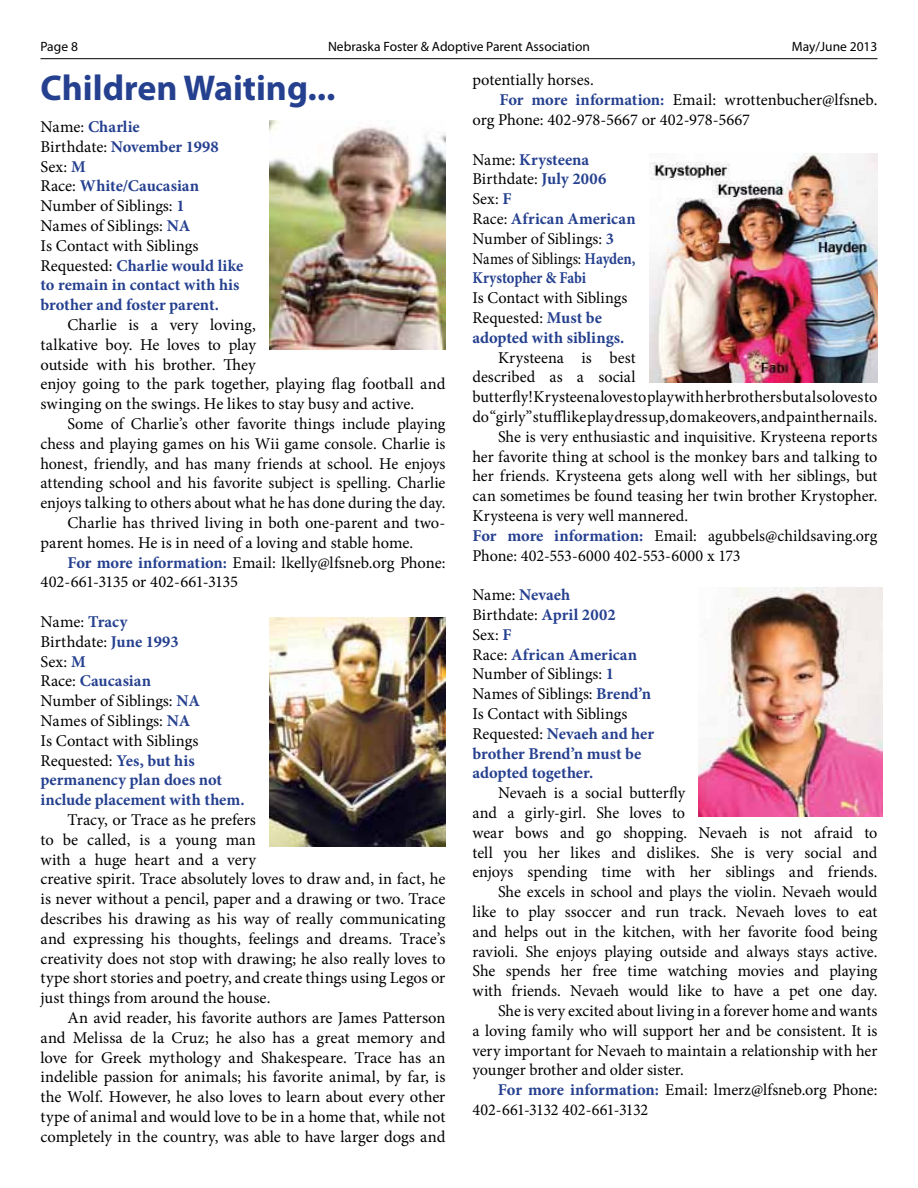
<style>
.page{position:relative;width:918px;height:1188px;background:#fff}
.page>*{position:absolute;margin:0;border:0;box-sizing:border-box;transform-origin:0 0}
.t1{font:700 36px "Myriad Pro";color:#25408f}
.t2{font:16.5px/19.8px "Minion Pro";color:#000}
.t3{font:700 16.5px/19.8px "Minion Pro";color:#25408f}
.t4{font:16.5px "Minion Pro";letter-spacing:-.02em;color:#000}
.t5{font:13.5px "Myriad Pro";color:#000}
.s1{font-weight:400;color:#000}
.s2{font-weight:700;color:#25408f}
</style>
<div class="page">
<hr style="left:40px;top:58px;width:838px;height:1px;background:#000">
<img style="left:269px;top:121px;width:177px;height:229px">
<img style="left:649px;top:153px;width:229px;height:229px">
<img style="left:269px;top:618px;width:177px;height:229px">
<img style="left:699px;top:587px;width:183px;height:229px">
<p class="t5" style="left:41px;top:38px;width:39px">Page 8</p>
<p class="t5" style="left:328px;top:38px;width:263px">Nebraska Foster &amp; Adoptive Parent Association</p>
<p class="t5" style="left:792px;top:38px;width:87px">May/June 2013</p>
<h1 class="t1" style="left:40px;top:65px;width:297px">Children Waiting...</h1>
<p class="t3" style="left:40px;top:117px;width:204px"><span class="s1">Name:</span> Charlie<br><span class="s1">Birthdate:</span> November 1998<br><span class="s1">Sex:</span> M<br><span class="s1">Race:</span> White/Caucasian<br><span class="s1">Number of Siblings:</span> 1<br><span class="s1">Names of Siblings:</span> NA<br><span class="s1">Is Contact with Siblings<br>Requested:</span> Charlie would like to remain in contact with his brother and foster parent.</p>
<p class="t2" style="left:40px;top:315px;width:406px;text-indent:27px">Charlie is a very loving,<br>talkative boy. He loves to play<br>outside with his brother. They<br>enjoy going to the park together, playing flag football and swinging on the swings. He likes to stay busy and active.</p>
<p class="t2" style="left:68px;top:414px;width:379px">Some of Charlie’s other favorite things include playing</p>
<p class="t2" style="left:40px;top:434px;width:406px">chess and playing games on his Wii game console. Charlie is</p>
<p class="t2" style="left:40px;top:453px;width:407px">honest, friendly, and has many friends at school. He enjoys</p>
<p class="t2" style="left:40px;top:473px;width:407px">attending school and his favorite subject is spelling. Charlie</p>
<p class="t2" style="left:40px;top:493px;width:406px">enjoys talking to others about what he has done during the day.</p>
<p class="t2" style="left:67px;top:513px;width:379px">Charlie has thrived living in both one-parent and two-</p>
<p class="t2" style="left:40px;top:533px;width:374px">parent homes. He is in need of a loving and stable home.</p>
<p class="t2" style="left:67px;top:552px;width:379px"><span class="s2">For more information:</span> Email: lkelly@lfsneb.org Phone:</p>
<p class="t4" style="left:40px;top:571px;width:199px">402-661-3135 or 402-661-3135</p>
<p class="t2" style="left:40px;top:612px;width:206px">Name: <span class="s2">Tracy<br></span>Birthdate: <span class="s2">June 1993<br></span>Sex: <span class="s2">M<br></span>Race: <span class="s2">Caucasian<br></span>Number of Siblings: <span class="s2">NA<br></span>Names of Siblings: <span class="s2">NA<br></span>Is Contact with Siblings<br>Requested: <span class="s2">Yes, but his permanency plan does not include placement with them.</span></p>
<p class="t2" style="left:40px;top:810px;width:406px;text-indent:27px">Tracy, or Trace as he prefers<br>to be called, is a young man<br>with a huge heart and a very<br>creative spirit. Trace absolutely loves to draw and, in fact, he is never without a pencil, paper and a drawing or two. Trace describes his drawing as his way of really communicating and expressing his thoughts, feelings and dreams. Trace’s creativity does not stop with drawing; he also really loves to type short stories and poetry, and create things using Legos or just things from around the house.</p>
<p class="t2" style="left:40px;top:1008px;width:407px;text-align:justify;text-indent:27px">An avid reader, his favorite authors are James Patterson and Melissa de la Cruz; he also has a great memory and love for Greek mythology and Shakespeare. Trace has an indelible passion for animals; his favorite animal, by far, is the Wolf. However, he also loves to learn about every other type of animal and would love to be in a home that, while not completely in the country, was able to have larger dogs and</p>
<p class="t2" style="left:473px;top:70px;width:123px">potentially horses.</p>
<p class="t2" style="left:499px;top:90px;width:379px"><span class="s2">For more information:</span> Email: wrottenbucher@lfsneb.</p>
<p class="t2" style="left:473px;top:110px;width:279px">org Phone: 402-978-5667 or 402-978-5667</p>
<p class="t2" style="left:472px;top:150px;width:165px">Name: <span class="s2">Krysteena<br></span>Birthdate: <span class="s2">July 2006<br></span>Sex: <span class="s2">F<br></span>Race: <span class="s2">African American<br></span>Number of Siblings: <span class="s2">3<br></span>Names of Siblings: <span class="s2">Hayden,<br>Krystopher &amp; Fabi</span></p>
<p class="t2" style="left:472px;top:288px;width:156px">Is Contact with Siblings<br>Requested: <span class="s2">Must be adopted with siblings.</span></p>
<p class="t2" style="left:498px;top:348px;width:139px">Krysteena is best</p>
<p class="t2" style="left:472px;top:367px;width:165px">described as a social</p>
<p class="t2" style="left:472px;top:387px;width:406px">butterfly! Krysteena loves to play with her brothers but also loves to</p>
<p class="t2" style="left:472px;top:407px;width:407px">do “girly” stuff like play dress up, do makeovers, and paint her nails.</p>
<p class="t2" style="left:498px;top:427px;width:381px">She is very enthusiastic and inquisitive. Krysteena reports</p>
<p class="t2" style="left:472px;top:447px;width:406px">her favorite thing at school is the monkey bars and talking to</p>
<p class="t2" style="left:472px;top:466px;width:406px">her friends. Krysteena gets along well with her siblings, but</p>
<p class="t2" style="left:472px;top:486px;width:407px">can sometimes be found teasing her twin brother Krystopher.</p>
<p class="t2" style="left:472px;top:506px;width:217px">Krysteena is very well mannered.</p>
<p class="t2" style="left:472px;top:526px;width:406px"><span class="s2">For more information:</span> Email: agubbels@childsaving.org</p>
<p class="t2" style="left:472px;top:546px;width:270px">Phone: 402-553-6000 402-553-6000 x 173</p>
<p class="t2" style="left:472px;top:585px;width:183px">Name: <span class="s2">Nevaeh<br></span>Birthdate: <span class="s2">April 2002<br></span>Sex: <span class="s2">F<br></span>Race: <span class="s2">African American<br></span>Number of Siblings: <span class="s2">1<br></span>Names of Siblings: <span class="s2">Brend’n<br></span>Is Contact with Siblings<br>Requested: <span class="s2">Nevaeh and her brother Brend’n must be adopted together.</span></p>
<p class="t2" style="left:498px;top:783px;width:189px">Nevaeh is a social butterfly</p>
<p class="t2" style="left:472px;top:803px;width:214px">and a girly-girl. She loves to</p>
<p class="t2" style="left:472px;top:823px;width:407px">wear bows and go shopping. Nevaeh is not afraid to</p>
<p class="t2" style="left:472px;top:843px;width:406px">tell you her likes and dislikes. She is very social and</p>
<p class="t2" style="left:472px;top:862px;width:407px">enjoys spending time with her siblings and friends.</p>
<p class="t2" style="left:498px;top:882px;width:381px">She excels in school and plays the violin. Nevaeh would</p>
<p class="t2" style="left:472px;top:902px;width:406px">like to play ssoccer and run track. Nevaeh loves to eat</p>
<p class="t2" style="left:472px;top:922px;width:406px">and helps out in the kitchen, with her favorite food being</p>
<p class="t2" style="left:472px;top:942px;width:407px">ravioli. She enjoys playing outside and always stays active.</p>
<p class="t2" style="left:472px;top:961px;width:406px">She spends her free time watching movies and playing</p>
<p class="t2" style="left:472px;top:981px;width:406px">with friends. Nevaeh would like to have a pet one day.</p>
<p class="t2" style="left:498px;top:1001px;width:381px">She is very excited about living in a forever home and wants</p>
<p class="t2" style="left:472px;top:1021px;width:406px">a loving family who will support her and be consistent. It is</p>
<p class="t2" style="left:472px;top:1041px;width:406px">very important for Nevaeh to maintain a relationship with her</p>
<p class="t2" style="left:472px;top:1060px;width:213px">younger brother and older sister.</p>
<p class="t2" style="left:498px;top:1080px;width:381px"><span class="s2">For more information:</span> Email: lmerz@lfsneb.org Phone:</p>
<p class="t4" style="left:473px;top:1099px;width:177px">402-661-3132 402-661-3132</p>
</div>
